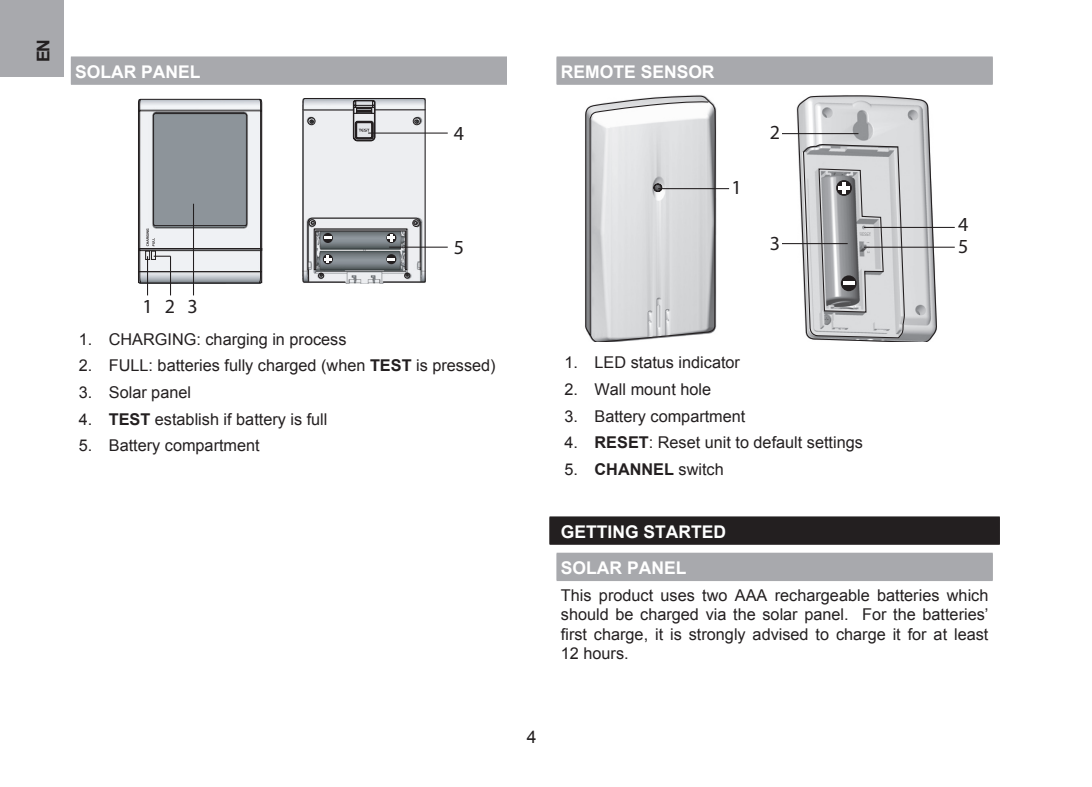
<style>
.page{position:relative;width:1092px;height:787px;background:#fff}
.page>*{position:absolute;margin:0;border:0;box-sizing:border-box;transform-origin:0 0}
.t1{font:20px/22.5px "Myriad";color:#231f20}
.t2{font:700 17.5px/36.2px "Arial";color:#fff}
.t3{font:700 17.5px "Arial";color:#231f20}
.t4{font:16.25px/19.5px "Arial";color:#231f20;text-align:justify}
.s1{font-weight:700}
</style>
<div class="page">
<div style="left:0;top:0;width:64px;height:77px;background:#a8a9ad"></div>
<div style="left:71px;top:57px;width:436px;height:28px;background:#b6b7ba"></div>
<div style="left:71px;top:56px;width:436px;height:28px;background:#a8a9ad"></div>
<hr style="left:147px;top:256px;width:1px;height:39px;background:#231f20">
<hr style="left:170px;top:256px;width:1px;height:39px;background:#231f20">
<hr style="left:193px;top:204px;width:1px;height:91px;background:#231f20">
<hr style="left:368px;top:132px;width:79px;height:2px;background:#231f20">
<hr style="left:389px;top:247px;width:58px;height:1px;background:#231f20">
<svg style="left:138px;top:98px;width:288px;height:186px"></svg>
<svg style="left:154px;top:256px;width:16px;height:1px"></svg>
<div style="left:556px;top:57px;width:436px;height:28px;background:#b6b7ba"></div>
<div style="left:556px;top:56px;width:436px;height:28px;background:#a8a9ad"></div>
<div style="left:549px;top:517px;width:450px;height:28px;background:#4f4b4c"></div>
<div style="left:549px;top:516px;width:450px;height:28px;background:#231f20"></div>
<div style="left:556px;top:553px;width:436px;height:28px;background:#a8a9ad"></div>
<div style="left:556px;top:552px;width:436px;height:28px;background:#a8a9ad"></div>
<svg style="left:585px;top:95px;width:352px;height:247px"></svg>
<hr style="left:658px;top:188px;width:71px;height:1px;background:#231f20">
<hr style="left:782px;top:133px;width:76px;height:1px;background:#231f20">
<hr style="left:782px;top:243px;width:65px;height:1px;background:#231f20">
<hr style="left:863px;top:227px;width:91px;height:1px;background:#231f20">
<hr style="left:863px;top:247px;width:91px;height:1px;background:#231f20">
<p class="t3" style="left:32px;top:62px;width:24px;rotate:-90deg">EN</p>
<p class="t2" style="left:75px;top:54px;width:125px">SOLAR PANEL</p>
<p class="t1" style="left:454px;top:123px;width:12px">4</p>
<p class="t1" style="left:142px;top:296px;width:57px">123</p>
<p class="t1" style="left:454px;top:237px;width:12px">5</p>
<p class="t4" style="left:79px;top:329px;width:269px">1 . CHARGING: charging in process</p>
<p class="t4" style="left:79px;top:356px;width:418px">2. FULL: batteries fully charged (when <span class="s1">TEST</span> is pressed)</p>
<p class="t4" style="left:79px;top:382px;width:114px">3. Solar panel</p>
<p class="t4" style="left:79px;top:409px;width:250px">4. <span class="s1">TEST</span> establish if battery is full</p>
<p class="t4" style="left:79px;top:436px;width:182px">5. Battery compartment</p>
<p class="t2" style="left:561px;top:54px;width:155px">REMOTE SENSOR</p>
<p class="t1" style="left:731px;top:177px;width:12px">1</p>
<p class="t1" style="left:769px;top:121px;width:12px">2</p>
<p class="t1" style="left:769px;top:233px;width:12px">3</p>
<p class="t4" style="left:564px;top:353px;width:177px">1 . LED status indicator</p>
<p class="t4" style="left:564px;top:380px;width:148px">2. Wall mount hole</p>
<p class="t4" style="left:564px;top:406px;width:182px">3. Battery compartment</p>
<p class="t4" style="left:564px;top:433px;width:300px">4. <span class="s1">RESET</span>: Reset unit to default settings</p>
<p class="t4" style="left:564px;top:459px;width:161px">5. <span class="s1">CHANNEL</span> switch</p>
<p class="t1" style="left:958px;top:214px;width:12px">4<br>5</p>
<p class="t2" style="left:561px;top:514px;width:167px">GETTING STARTED<br>SO LAR PANE</p>
<p class="t2" style="left:675px;top:550px;width:12px">L</p>
<p class="t4" style="left:561px;top:585px;width:429px">This product uses two AAA rechargeable batteries which should be charged via the solar panel. For the batteries’ first charge, it is strongly advised to charge it for at least 1 2 hours.</p>
</div>
